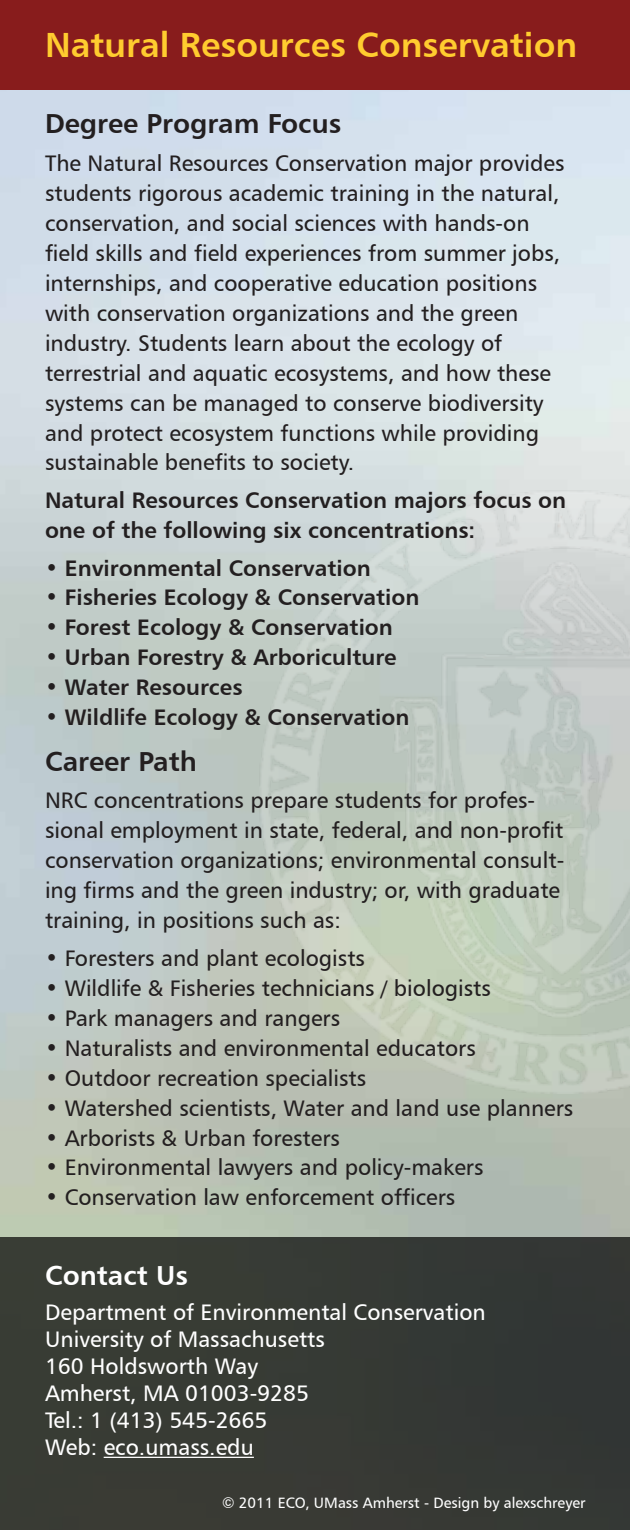
<style>
.page{position:relative;width:630px;height:1530px;background:#fff}
.page>*{position:absolute;margin:0;border:0;box-sizing:border-box;transform-origin:0 0}
.t1{font:35px "Humanist 777 BT Bold B";color:#ffcc2f}
.t2{font:27.5px "Humanist 777 BT Bold B";color:#231f20}
.t3{font:27.5px "Humanist 777 BT Bold B";color:#fff}
.t4{font:22.5px/30px "Humanist 777 BT Roman B";color:#231f20}
.t5{font:22.5px/30px "Humanist 777 BT Bold B";color:#231f20}
.t6{font:22.5px/27px "Humanist 777 BT Roman B";color:#fff}
.t7{font:15px "Humanist 777 BT Roman B";color:#fff}
</style>
<div class="page">
<img style="left:0;top:90px;width:630px;height:1148px">
<div style="left:0;top:1238px;width:630px;height:292px;background:#373a34"></div>
<img style="left:259px;top:490px;width:371px;height:604px">
<hr style="left:104px;top:1457px;width:150px;height:1px;background:#fff">
<div style="left:0;top:0;width:630px;height:90px;background:#881c1c"></div>
<h1 class="t1" style="left:45px;top:22px;width:534px">Natural Resources Conservation</h1>
<p class="t2" style="left:45px;top:106px;width:298px">Degree Program Focus</p>
<p class="t4" style="left:45px;top:147px;width:521px">The Natural Resources Conservation major provides students rigorous academic training in the natural, conservation, and social sciences with hands-on field skills and field experiences from summer jobs, internships, and cooperative education positions with conservation organizations and the green industry. Students learn about the ecology of terrestrial and aquatic ecosystems, and how these systems can be managed to conserve biodiversity and protect ecosystem functions while providing sustainable benefits to society.</p>
<p class="t5" style="left:45px;top:485px;width:523px">Natural Resources Conservation majors focus on one of the following six concentrations:</p>
<p class="t5" style="left:45px;top:552px;width:327px">• Environmental Conservation</p>
<p class="t5" style="left:45px;top:582px;width:376px">• Fisheries Ecology &amp; Conservation</p>
<p class="t5" style="left:45px;top:612px;width:349px">• Forest Ecology &amp; Conservation</p>
<p class="t5" style="left:45px;top:642px;width:353px">• Urban Forestry &amp; Arboriculture</p>
<p class="t5" style="left:45px;top:672px;width:199px">• Water Resources</p>
<p class="t5" style="left:45px;top:702px;width:366px">• Wildlife Ecology &amp; Conservation</p>
<p class="t2" style="left:45px;top:744px;width:153px">Career Path</p>
<p class="t4" style="left:45px;top:785px;width:521px">NRC concentrations prepare students for profes&shy;sional employment in state, federal, and non-profit conservation organizations; environmental consult&shy;ing firms and the green industry; or, with graduate training, in positions such as:</p>
<p class="t4" style="left:45px;top:942px;width:322px">• Foresters and plant ecologists</p>
<p class="t4" style="left:45px;top:972px;width:447px">• Wildlife &amp; Fisheries technicians / biologists</p>
<p class="t4" style="left:45px;top:1002px;width:297px">• Park managers and rangers</p>
<p class="t4" style="left:45px;top:1032px;width:432px">• Naturalists and environmental educators</p>
<p class="t4" style="left:45px;top:1062px;width:323px">• Outdoor recreation specialists</p>
<p class="t4" style="left:45px;top:1092px;width:530px">• Watershed scientists, Water and land use planners</p>
<p class="t4" style="left:45px;top:1122px;width:296px">• Arborists &amp; Urban foresters</p>
<p class="t4" style="left:45px;top:1152px;width:440px">• Environmental lawyers and policy-makers</p>
<p class="t4" style="left:45px;top:1182px;width:412px">• Conservation law enforcement officers</p>
<p class="t3" style="left:45px;top:1258px;width:145px">Contact Us</p>
<p class="t6" style="left:45px;top:1298px;width:442px">Department of Environmental Conservation<br>University of Massachusetts<br>160 Holdsworth Way<br>Amherst, MA 01003-9285<br>Tel.: 1 (413) 545-2665<br>Web: eco.umass.edu</p>
<p class="t7" style="left:222px;top:1493px;width:365px">© 2011 ECO, UMass Amherst - Design by alexschreyer</p>
</div>
